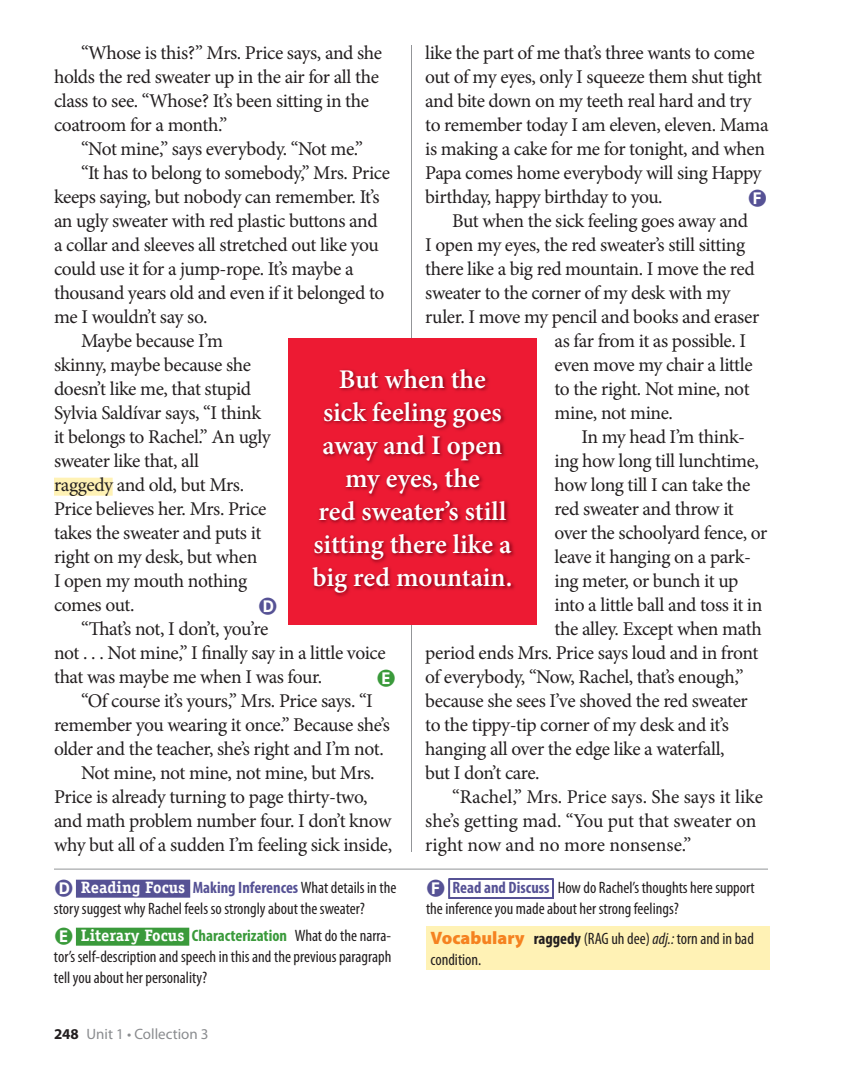
<style>
.page{position:relative;width:864px;height:1080px;background:#fff}
.page>*{position:absolute;margin:0;border:0;box-sizing:border-box;transform-origin:0 0}
.t1{font:600 27px/33px "Minion Pro";color:#fff;text-align:center}
.t2{font:19.5px "Minion Pro";letter-spacing:-.02em;color:#231f20}
.t3{font:19.5px "Minion Pro";color:#231f20}
.t4{font:condensed 16.5px/21px "Myriad Pro";color:#231f20}
.t5{font:15px "Myriad Pro";color:#8a8c8f}
.s1{font-family:"Officina Serif Std";font-weight:700;font-stretch:normal;color:#fff}
.s2{font-weight:700;color:#565295}
.s3{font-weight:700;color:#3a9a3b}
.s4{font-weight:700;color:#231f20}
.s5{font-weight:900;font-stretch:normal;font-size:18px;color:#f58220}
.s6{font-weight:700}
.s7{font-style:italic}
</style>
<div class="page">
<hr style="left:411px;top:45px;width:1px;height:807px;background:#939598">
<div style="left:288px;top:339px;width:249px;height:286px;background:#ed1a33"></div>
<div style="left:54px;top:478px;width:59px;height:18px;background:#fff2b5"></div>
<div style="left:426px;top:926px;width:344px;height:44px;background:#fff2b5"></div>
<hr style="left:54px;top:869px;width:714px;height:1px;background:#939598">
<div style="left:76px;top:880px;width:114px;height:18px;background:#565295"></div>
<div style="left:76px;top:928px;width:113px;height:18px;background:#3a9a3b"></div>
<img style="left:312px;top:368px;width:203px;height:229px">
<svg style="left:448px;top:878px;width:106px;height:21px"></svg>
<p class="t2" style="left:81px;top:45px;width:303px">“Whose is this?” Mrs. Price says, and she</p>
<p class="t2" style="left:54px;top:69px;width:327px">holds the red sweater up in the air for all the</p>
<p class="t2" style="left:54px;top:93px;width:317px">class to see. “Whose? It’s been sitting in the</p>
<p class="t2" style="left:54px;top:117px;width:175px">coatroom for a month.”</p>
<p class="t2" style="left:81px;top:141px;width:284px">“Not mine,” says everybody. “Not me.”</p>
<p class="t2" style="left:81px;top:165px;width:311px">“It has to belong to somebody,” Mrs. Price</p>
<p class="t2" style="left:54px;top:189px;width:327px">keeps saying, but nobody can remember. It’s</p>
<p class="t2" style="left:54px;top:213px;width:325px">an ugly sweater with red plastic buttons and</p>
<p class="t2" style="left:54px;top:237px;width:326px">a collar and sleeves all stretched out like you</p>
<p class="t2" style="left:54px;top:261px;width:301px">could use it for a jump-rope. It’s maybe a</p>
<p class="t2" style="left:54px;top:285px;width:332px">thousand years old and even if it belonged to</p>
<p class="t2" style="left:54px;top:309px;width:155px">me I wouldn’t say so.</p>
<p class="t2" style="left:81px;top:333px;width:144px">Maybe because I’m</p>
<p class="t2" style="left:54px;top:357px;width:199px">skinny, maybe because she</p>
<p class="t2" style="left:54px;top:381px;width:199px">doesn’t like me, that stupid</p>
<p class="t2" style="left:54px;top:405px;width:209px">Sylvia Saldívar says, “I think</p>
<p class="t2" style="left:54px;top:429px;width:218px">it belongs to Rachel.” An ugly</p>
<p class="t2" style="left:54px;top:453px;width:147px">sweater like that, all</p>
<p class="t2" style="left:54px;top:477px;width:192px">raggedy and old, but Mrs.</p>
<p class="t2" style="left:54px;top:501px;width:214px">Price believes her. Mrs. Price</p>
<p class="t2" style="left:54px;top:525px;width:209px">takes the sweater and puts it</p>
<p class="t2" style="left:54px;top:549px;width:205px">right on my desk, but when</p>
<p class="t2" style="left:54px;top:573px;width:195px">I open my mouth nothing</p>
<p class="t2" style="left:54px;top:597px;width:82px">comes out.</p>
<p class="t2" style="left:81px;top:621px;width:189px">“That’s not, I don’t, you’re</p>
<p class="t2" style="left:54px;top:645px;width:333px">not . . . Not mine,” I finally say in a little voice</p>
<p class="t2" style="left:54px;top:669px;width:270px">that was maybe me when I was four.</p>
<p class="t2" style="left:81px;top:693px;width:293px">“Of course it’s yours,” Mrs. Price says. “I</p>
<p class="t2" style="left:54px;top:717px;width:337px">remember you wearing it once.” Because she’s</p>
<p class="t2" style="left:54px;top:741px;width:331px">older and the teacher, she’s right and I’m not.</p>
<p class="t2" style="left:81px;top:765px;width:295px">Not mine, not mine, not mine, but Mrs.</p>
<p class="t2" style="left:54px;top:789px;width:315px">Price is already turning to page thirty-two,</p>
<p class="t2" style="left:54px;top:813px;width:339px">and math problem number four. I don’t know</p>
<p class="t2" style="left:54px;top:837px;width:340px">why but all of a sudden I’m feeling sick inside,</p>
<p class="t2" style="left:425px;top:45px;width:331px">like the part of me that’s three wants to come</p>
<p class="t2" style="left:425px;top:69px;width:338px">out of my eyes, only I squeeze them shut tight</p>
<p class="t2" style="left:425px;top:93px;width:328px">and bite down on my teeth real hard and try</p>
<p class="t2" style="left:425px;top:117px;width:345px">to remember today I am eleven, eleven. Mama</p>
<p class="t2" style="left:425px;top:141px;width:341px">is making a cake for me for tonight, and when</p>
<p class="t2" style="left:425px;top:165px;width:338px">Papa comes home everybody will sing Happy</p>
<p class="t2" style="left:425px;top:189px;width:239px">birthday, happy birthday to you.</p>
<p class="t2" style="left:452px;top:213px;width:297px">But when the sick feeling goes away and</p>
<p class="t2" style="left:425px;top:237px;width:321px">I open my eyes, the red sweater’s still sitting</p>
<p class="t2" style="left:425px;top:261px;width:331px">there like a big red mountain. I move the red</p>
<p class="t2" style="left:425px;top:285px;width:307px">sweater to the corner of my desk with my</p>
<p class="t2" style="left:425px;top:309px;width:336px">ruler. I move my pencil and books and eraser</p>
<p class="t2" style="left:555px;top:333px;width:193px">as far from it as possible. I</p>
<p class="t2" style="left:555px;top:357px;width:200px">even move my chair a little</p>
<p class="t2" style="left:555px;top:381px;width:197px">to the right. Not mine, not</p>
<p class="t2" style="left:555px;top:405px;width:120px">mine, not mine.</p>
<p class="t2" style="left:582px;top:429px;width:165px">In my head I’m think-</p>
<p class="t2" style="left:555px;top:453px;width:206px">ing how long till lunchtime,</p>
<p class="t2" style="left:555px;top:477px;width:198px">how long till I can take the</p>
<p class="t2" style="left:555px;top:501px;width:181px">red sweater and throw it</p>
<p class="t2" style="left:555px;top:525px;width:214px">over the schoolyard fence, or</p>
<p class="t2" style="left:555px;top:549px;width:198px">leave it hanging on a park-</p>
<p class="t2" style="left:555px;top:573px;width:185px">ing meter, or bunch it up</p>
<p class="t2" style="left:555px;top:597px;width:209px">into a little ball and toss it in</p>
<p class="t2" style="left:555px;top:621px;width:209px">the alley. Except when math</p>
<p class="t2" style="left:425px;top:645px;width:335px">period ends Mrs. Price says loud and in front</p>
<p class="t2" style="left:425px;top:669px;width:320px">of everybody, “Now, Rachel, that’s enough,”</p>
<p class="t2" style="left:425px;top:693px;width:324px">because she sees I’ve shoved the red sweater</p>
<p class="t2" style="left:425px;top:717px;width:305px">to the tippy-tip corner of my desk and it’s</p>
<p class="t2" style="left:425px;top:741px;width:301px">hanging all over the edge like a waterfall,</p>
<p class="t2" style="left:425px;top:765px;width:116px">but I don’t care.</p>
<p class="t3" style="left:452px;top:789px;width:312px">“Rachel,” Mrs. Price says. She says it like</p>
<p class="t2" style="left:425px;top:813px;width:333px">she’s getting mad. “You put that sweater on</p>
<p class="t3" style="left:425px;top:837px;width:268px">right now and no more nonsense.”</p>
<p class="t1" style="left:313px;top:365px;width:201px">But when the<br>sick feeling goes away and I open my eyes, the<br>red sweater’s still sitting there like a big red mountain.</p>
<p class="t4" style="left:54px;top:879px;width:344px;text-indent:27px"><span class="s1">Reading Focus</span> <span class="s2">Making Inferences</span> What details in the story suggest why Rachel feels so strongly about the sweater?</p>
<p class="t4" style="left:54px;top:927px;width:339px;text-align:justify;text-indent:27px"><span class="s1">Literary Focus</span> <span class="s3">Characterization</span> What do the narra&shy;tor’s self-description and speech in this and the previous paragraph tell you about her personality?</p>
<p class="t5" style="left:54px;top:1028px;width:156px"><span class="s4">248</span> Unit 1 • Collection 3</p>
<p class="t4" style="left:426px;top:879px;width:330px;text-indent:27px"><span class="s2">Read and Discuss</span> How do Rachel’s thoughts here support the inference you made about her strong feelings?</p>
<p class="t4" style="left:430px;top:930px;width:325px"><span class="s5">Vocabulary</span> <span class="s6">raggedy</span> (RAG uh dee) <span class="s7">adj.:</span> torn and in bad condition.</p>
</div>
